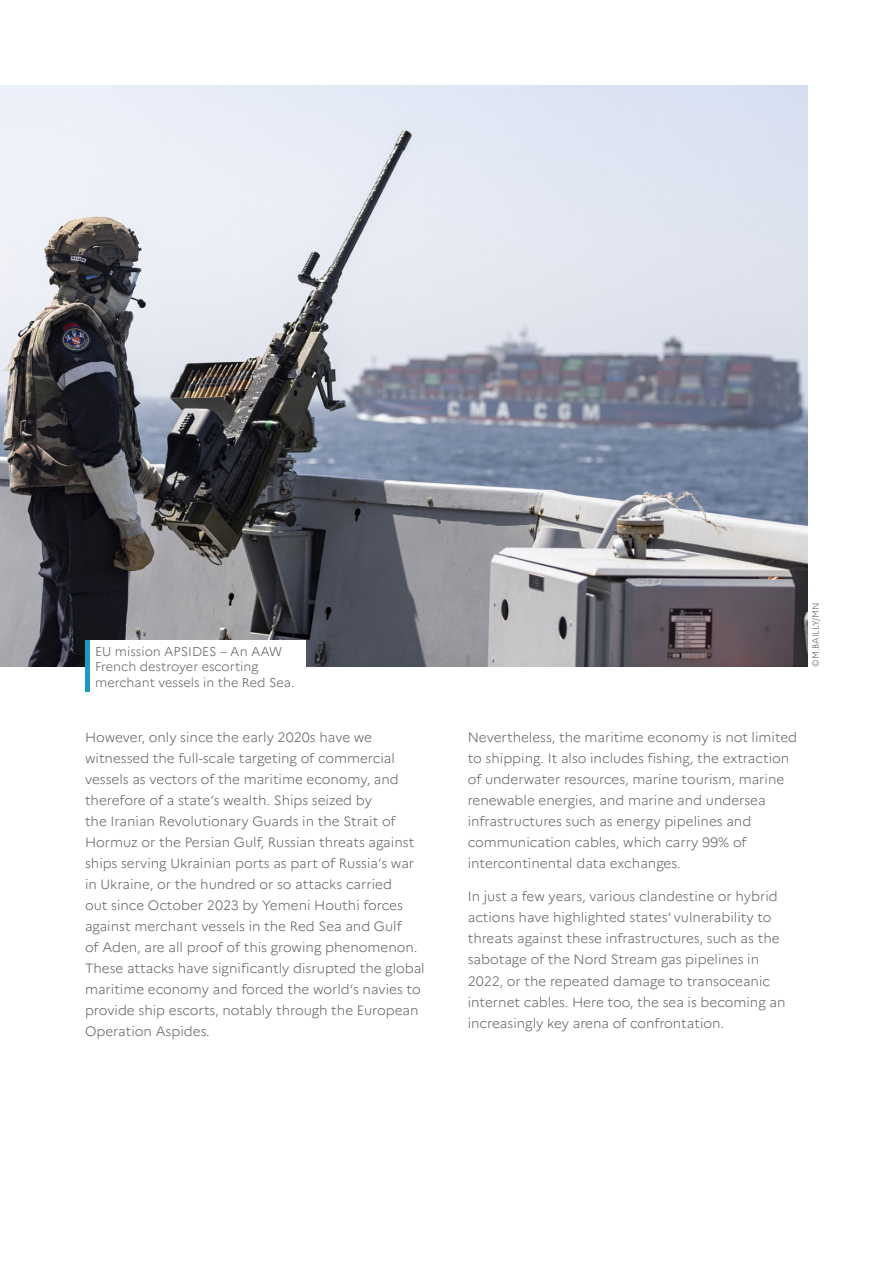
<style>
.page{position:relative;width:893px;height:1263px;background:#fff}
.page>*{position:absolute;margin:0;border:0;box-sizing:border-box;transform-origin:0 0}
.t1{font:300 13.5px/21px "Marianne";color:#636366}
.t2{font:300 12.75px/15.3px "Marianne";color:#636366}
.t3{font:300 9px "Marianne";color:#636366}
</style>
<div class="page">
<img style="left:0;top:85px;width:808px;height:582px">
<div style="left:89px;top:640px;width:217px;height:53px;background:#fff"></div>
<hr style="left:85px;top:640px;width:4px;height:51px;background:#169cbf">
<p class="t2" style="left:95px;top:644px;width:201px">EU mission APSIDES – An AAW<br>French destroyer escorting merchant vessels in the Red Sea.</p>
<p class="t3" style="left:810px;top:667px;width:66px;rotate:-90deg">©M.BAILLY/MN</p>
<p class="t1" style="left:85px;top:726px;width:341px">However, only since the early 2020s have we witnessed the full-scale targeting of commercial vessels as vectors of the maritime economy, and therefore of a state’s wealth. Ships seized by<br>the Iranian Revolutionary Guards in the Strait of Hormuz or the Persian Gulf, Russian threats against ships serving Ukrainian ports as part of Russia’s war in Ukraine, or the hundred or so attacks carried<br>out since October 2023 by Yemeni Houthi forces against merchant vessels in the Red Sea and Gulf<br>of Aden, are all proof of this growing phenomenon.<br>These attacks have significantly disrupted the global maritime economy and forced the world’s navies to provide ship escorts, notably through the European Operation Aspides.</p>
<p class="t1" style="left:468px;top:726px;width:331px">Nevertheless, the maritime economy is not limited to shipping. It also includes fishing, the extraction of underwater resources, marine tourism, marine renewable energies, and marine and undersea infrastructures such as energy pipelines and communication cables, which carry 99% of intercontinental data exchanges.</p>
<p class="t1" style="left:468px;top:886px;width:319px">In just a few years, various clandestine or hybrid actions have highlighted states’ vulnerability to threats against these infrastructures, such as the sabotage of the Nord Stream gas pipelines in 2022, or the repeated damage to transoceanic internet cables. Here too, the sea is becoming an increasingly key arena of confrontation.</p>
</div>
